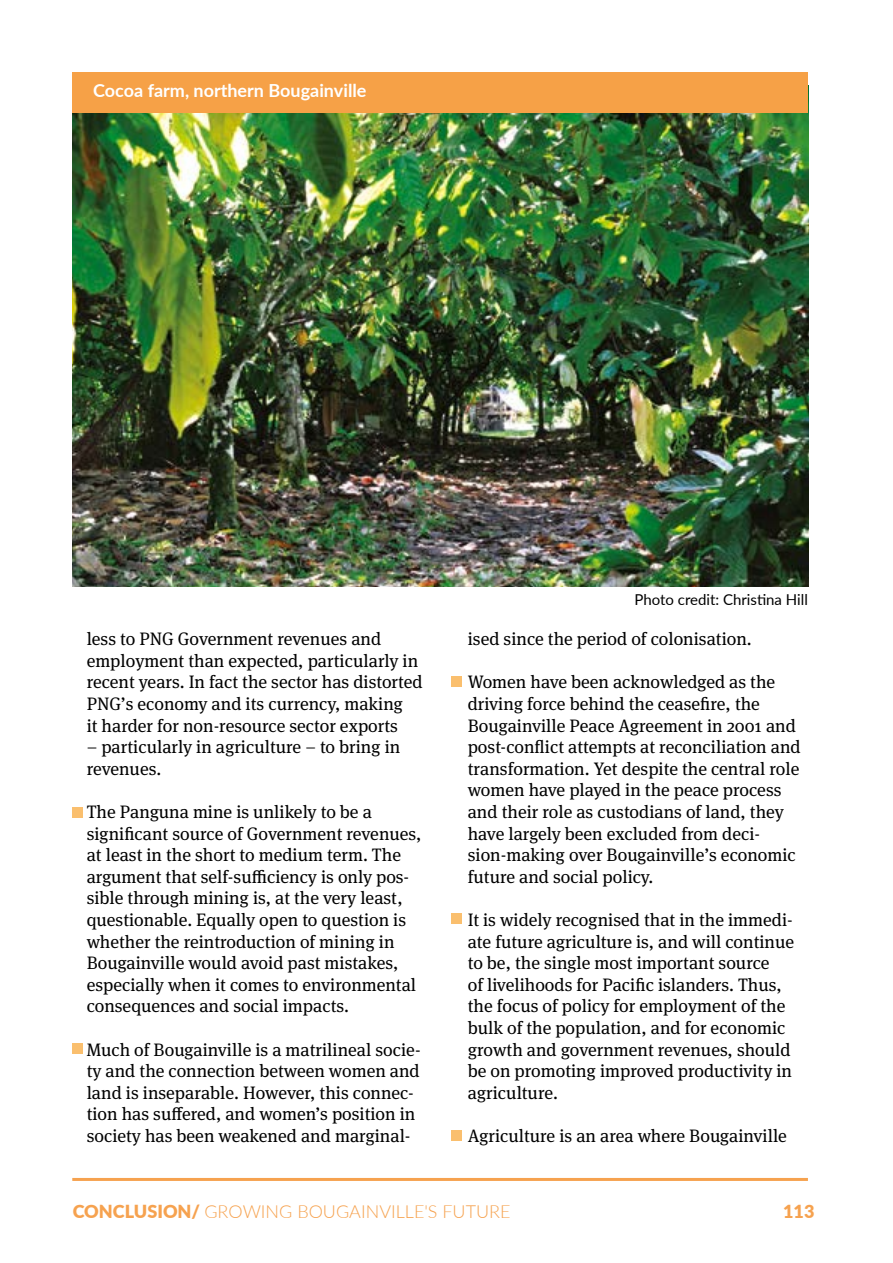
<style>
.page{position:relative;width:893px;height:1263px;background:#fff}
.page>*{position:absolute;margin:0;border:0;box-sizing:border-box;transform-origin:0 0}
.t1{font:18px/21.6px "Meta Serif Pro";color:#000}
.t2{font:300 18px "Lato";color:#f6a24f}
.t3{font:700 18px "Lato";color:#fff}
.t4{font:900 18px "Lato";color:#f6a24f}
.t5{font:15px "Lato";color:#000}
.s1{font-weight:900}
</style>
<div class="page">
<div style="left:72px;top:807px;width:11px;height:10px;background:#fabf6e"></div>
<div style="left:72px;top:1043px;width:11px;height:10px;background:#fabf6e"></div>
<div style="left:451px;top:676px;width:10px;height:11px;background:#fabf6e"></div>
<div style="left:451px;top:913px;width:10px;height:11px;background:#fabf6e"></div>
<div style="left:451px;top:1130px;width:10px;height:11px;background:#fabf6e"></div>
<hr style="left:72px;top:1178px;width:736px;height:3px;background:#f6a24f">
<img style="left:72px;top:113px;width:736px;height:474px">
<div style="left:72px;top:72px;width:736px;height:41px;background:#f6a147"></div>
<p class="t3" style="left:93px;top:77px;width:275px">Cocoa farm, northern Bougainville</p>
<p class="t1" style="left:87px;top:627px;width:338px">less to PNG Government revenues and employment than expected, particularly in recent years. In fact the sector has distorted PNG’s economy and its currency, making<br>it harder for non-resource sector exports</p>
<p class="t1" style="left:87px;top:735px;width:315px">– particularly in agriculture – to bring in revenues.</p>
<p class="t1" style="left:87px;top:800px;width:336px">The Panguna mine is unlikely to be a significant source of Government revenues, at least in the short to medium term. The argument that self-sufficiency is only pos&shy;sible through mining is, at the very least, questionable. Equally open to question is whether the reintroduction of mining in Bougainville would avoid past mistakes, especially when it comes to environmental consequences and social impacts.</p>
<p class="t1" style="left:87px;top:1038px;width:335px">Much of Bougainville is a matrilineal socie&shy;ty and the connection between women and land is inseparable. However, this connec&shy;tion has suffered, and women’s position in society has been weakened and marginal-</p>
<p class="t5" style="left:634px;top:589px;width:175px">Photo credit: Christina Hill</p>
<p class="t1" style="left:468px;top:627px;width:286px">ised since the period of colonisation.</p>
<p class="t1" style="left:468px;top:670px;width:334px">Women have been acknowledged as the driving force behind the ceasefire, the Bougainville Peace Agreement in 2001 and post-conflict attempts at reconciliation and transformation. Yet despite the central role women have played in the peace process and their role as custodians of land, they have largely been excluded from deci&shy;sion-making over Bougainville’s economic future and social policy.</p>
<p class="t1" style="left:468px;top:908px;width:328px">It is widely recognised that in the immedi&shy;ate future agriculture is, and will continue to be, the single most important source<br>of livelihoods for Pacific islanders. Thus, the focus of policy for employment of the bulk of the population, and for economic growth and government revenues, should be on promoting improved productivity in agriculture.</p>
<p class="t1" style="left:468px;top:1124px;width:321px">Agriculture is an area where Bougainville</p>
<p class="t2" style="left:73px;top:1199px;width:439px"><span class="s1">CONCLUSION/</span> GROWING BOUGAINVILLE'S FUTURE</p>
<p class="t4" style="left:783px;top:1198px;width:33px">113</p>
</div>
